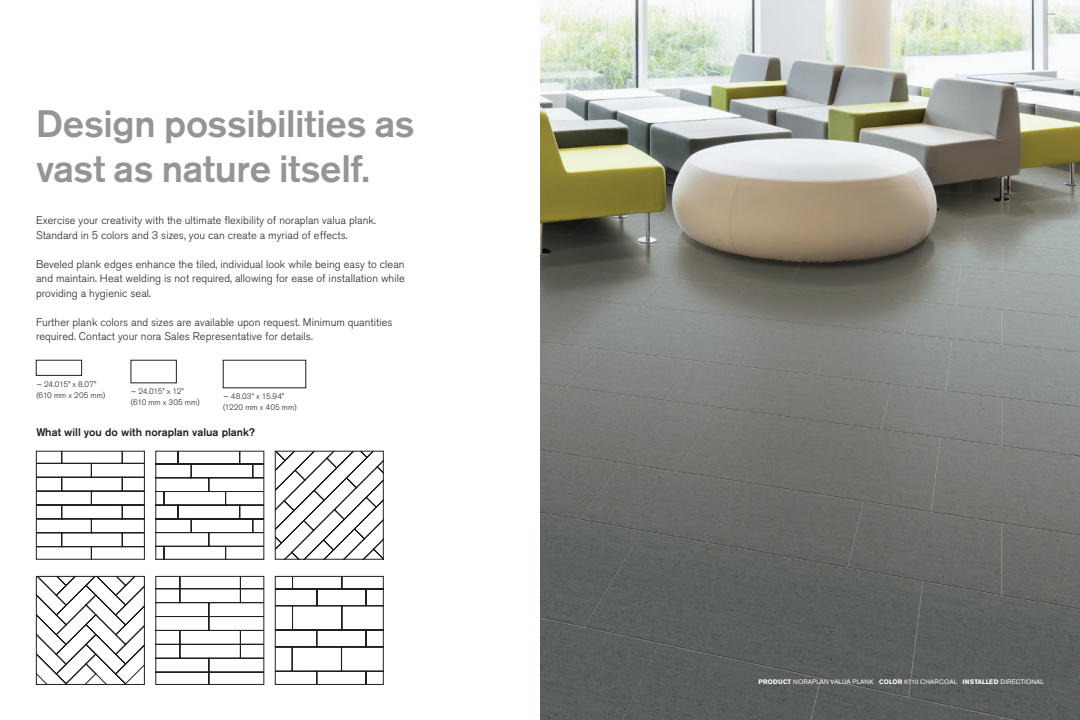
<style>
.page{position:relative;width:1080px;height:720px;background:#fff}
.page>*{position:absolute;margin:0;border:0;box-sizing:border-box;transform-origin:0 0}
.t1{font:500 38px/45px "Akzidenz Grotesk Pro";letter-spacing:-.01em;color:#959599}
.t2{font:300 11px/14.5px "Akzidenz Grotesk Pro";letter-spacing:.005em;color:#231f20;text-align:justify}
.t3{font:500 11px "Akzidenz Grotesk Pro";color:#231f20}
.Fliesstext_Artikel_L{font:300 8px "Akzidenz Grotesk Pro";letter-spacing:.01em;color:#231f20}
.t4{font:6.5px "Akzidenz Grotesk Pro";letter-spacing:.01em;color:#fff}
.s1{font-weight:700}
</style>
<div class="page">
<img style="left:540px;top:0;width:540px;height:720px">
<div style="left:36px;top:360px;width:46px;height:16px;border:1px solid #231f20"></div>
<svg style="left:38px;top:453px;width:105px;height:104px"></svg>
<div style="left:36px;top:451px;width:109px;height:108px;border:1px solid #231f20"></div>
<svg style="left:38px;top:578px;width:105px;height:105px"></svg>
<div style="left:36px;top:576px;width:109px;height:109px;border:1px solid #231f20"></div>
<svg style="left:158px;top:453px;width:104px;height:104px"></svg>
<svg style="left:158px;top:578px;width:104px;height:105px"></svg>
<div style="left:156px;top:576px;width:108px;height:109px;border:1px solid #231f20"></div>
<svg style="left:277px;top:453px;width:105px;height:104px"></svg>
<div style="left:275px;top:451px;width:109px;height:108px;border:1px solid #231f20"></div>
<svg style="left:277px;top:578px;width:105px;height:105px"></svg>
<div style="left:275px;top:576px;width:109px;height:109px;border:1px solid #231f20"></div>
<p class="t1" style="left:36px;top:100px;width:380px">Design possibilities as vast as nature itself.</p>
<p class="t2" style="left:36px;top:213px;width:341px">Exercise your creativity with the ultimate flexibility of noraplan valua plank.</p>
<p class="t2" style="left:36px;top:228px;width:313px">Standard in 5 colors and 3 sizes, you can create a myriad of effects.</p>
<p class="t2" style="left:36px;top:257px;width:370px">Beveled plank edges enhance the tiled, individual look while being easy to clean and maintain. Heat welding is not required, allowing for ease of installation while providing a hygienic seal.</p>
<p class="t2" style="left:36px;top:315px;width:358px">Further plank colors and sizes are available upon request. Minimum quantities required. Contact your nora Sales Representative for details.</p>
<p class="Fliesstext_Artikel_L" style="left:36px;top:379px;width:62px">~ 24.015” x 8.07”</p>
<p class="Fliesstext_Artikel_L" style="left:36px;top:390px;width:70px">(610 mm x 205 mm)</p>
<p class="Fliesstext_Artikel_L" style="left:131px;top:386px;width:55px">~ 24.015” x 12”</p>
<p class="Fliesstext_Artikel_L" style="left:131px;top:397px;width:70px">(610 mm x 305 mm)</p>
<p class="Fliesstext_Artikel_L" style="left:223px;top:391px;width:63px">~ 48.03” x 15.94”</p>
<p class="Fliesstext_Artikel_L" style="left:223px;top:402px;width:75px">(1220 mm x 405 mm)</p>
<p class="t3" style="left:36px;top:425px;width:220px">What will you do with noraplan valua plank?</p>
<p class="t4" style="left:759px;top:678px;width:287px"><span class="s1">PRODUCT</span> NORAPLAN VALUA PLANK <span class="s1">COLOR</span> 6710 CHARCOAL <span class="s1">INSTALLED</span> DIRECTIONAL</p>
</div>
